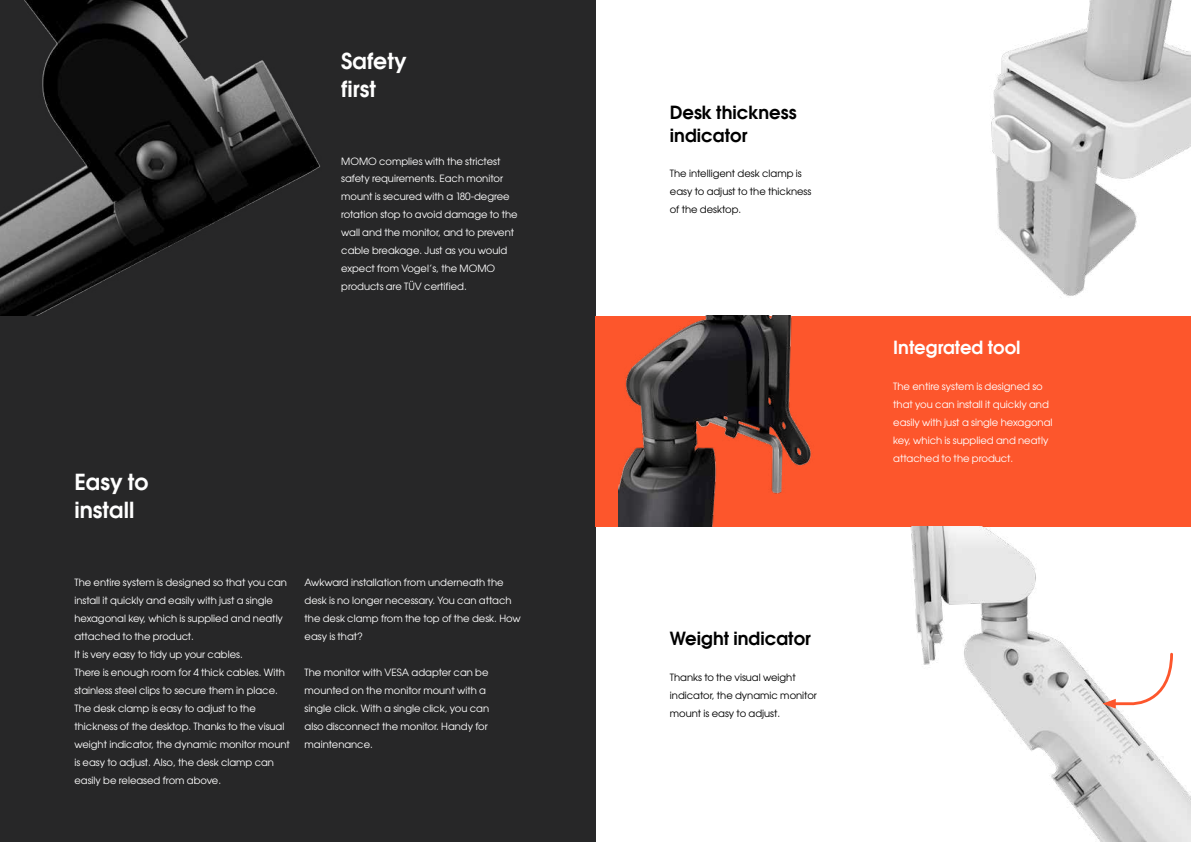
<style>
.page{position:relative;width:1191px;height:842px;background:#fff}
.page>*{position:absolute;margin:0;border:0;box-sizing:border-box;transform-origin:0 0}
.t1{font:22px/28px "Avant Garde Gothic Dm ITC";color:#fff}
.t2{font:21.9px/27.9px "Avant Garde Gothic Dm ITC";color:#fff}
.t3{font:18px/23px "Avant Garde Gothic Dm ITC";color:#000}
.t4{font:18px "Avant Garde Gothic Dm ITC";color:#fff}
.t5{font:10px/17.9px "Avant Garde Gothic Bk ITC";color:#fff}
.t6{font:10px/17.9px "Avant Garde Gothic Bk ITC";color:#000}
</style>
<div class="page">
<div style="left:0;top:0;width:595px;height:842px;background:#272728"></div>
<img style="left:0;top:0;width:320px;height:316px">
<div style="left:595px;top:316px;width:596px;height:210px;background:#fd562c"></div>
<img style="left:991px;top:0;width:200px;height:296px">
<img style="left:893px;top:526px;width:298px;height:316px">
<img style="left:618px;top:316px;width:193px;height:210px">
<svg style="left:1102px;top:651px;width:72px;height:58px"></svg>
<h2 class="t2" style="left:341px;top:47px;width:67px">Safety first</h2>
<h1 class="t1" style="left:74px;top:468px;width:76px">Easy to install</h1>
<p class="t5" style="left:341px;top:152px;width:178px">MOMO complies with the strictest safety requirements. Each monitor mount is secured with a 180-degree rotation stop to avoid damage to the wall and the monitor, and to prevent cable breakage. Just as you would expect from Vogel’s, the MOMO products are TÜV certified.</p>
<p class="t5" style="left:74px;top:573px;width:217px">The entire system is designed so that you can install it quickly and easily with just a single hexagonal key, which is supplied and neatly attached to the product.<br>It is very easy to tidy up your cables.<br>There is enough room for 4 thick cables. With stainless steel clips to secure them in place.<br>The desk clamp is easy to adjust to the thickness of the desktop. Thanks to the visual weight indicator, the dynamic monitor mount is easy to adjust. Also, the desk clamp can easily be released from above.</p>
<p class="t5" style="left:304px;top:573px;width:218px">Awkward installation from underneath the desk is no longer necessary. You can attach the desk clamp from the top of the desk. How easy is that?</p>
<p class="t5" style="left:304px;top:663px;width:186px">The monitor with VESA adapter can be mounted on the monitor mount with a single click. With a single click, you can also disconnect the monitor. Handy for maintenance.</p>
<h3 class="t3" style="left:670px;top:100px;width:128px">Desk thickness indicator</h3>
<p class="t6" style="left:670px;top:165px;width:143px">The intelligent desk clamp is easy to adjust to the thickness of the desktop.</p>
<h3 class="t3" style="left:670px;top:627px;width:143px">Weight indicator</h3>
<p class="t6" style="left:670px;top:668px;width:148px">Thanks to the visual weight indicator, the dynamic monitor mount is easy to adjust.</p>
<h3 class="t4" style="left:893px;top:335px;width:129px">Integrated tool</h3>
<p class="t5" style="left:893px;top:377px;width:161px">The entire system is designed so that you can install it quickly and easily with just a single hexagonal key, which is supplied and neatly attached to the product.</p>
</div>
